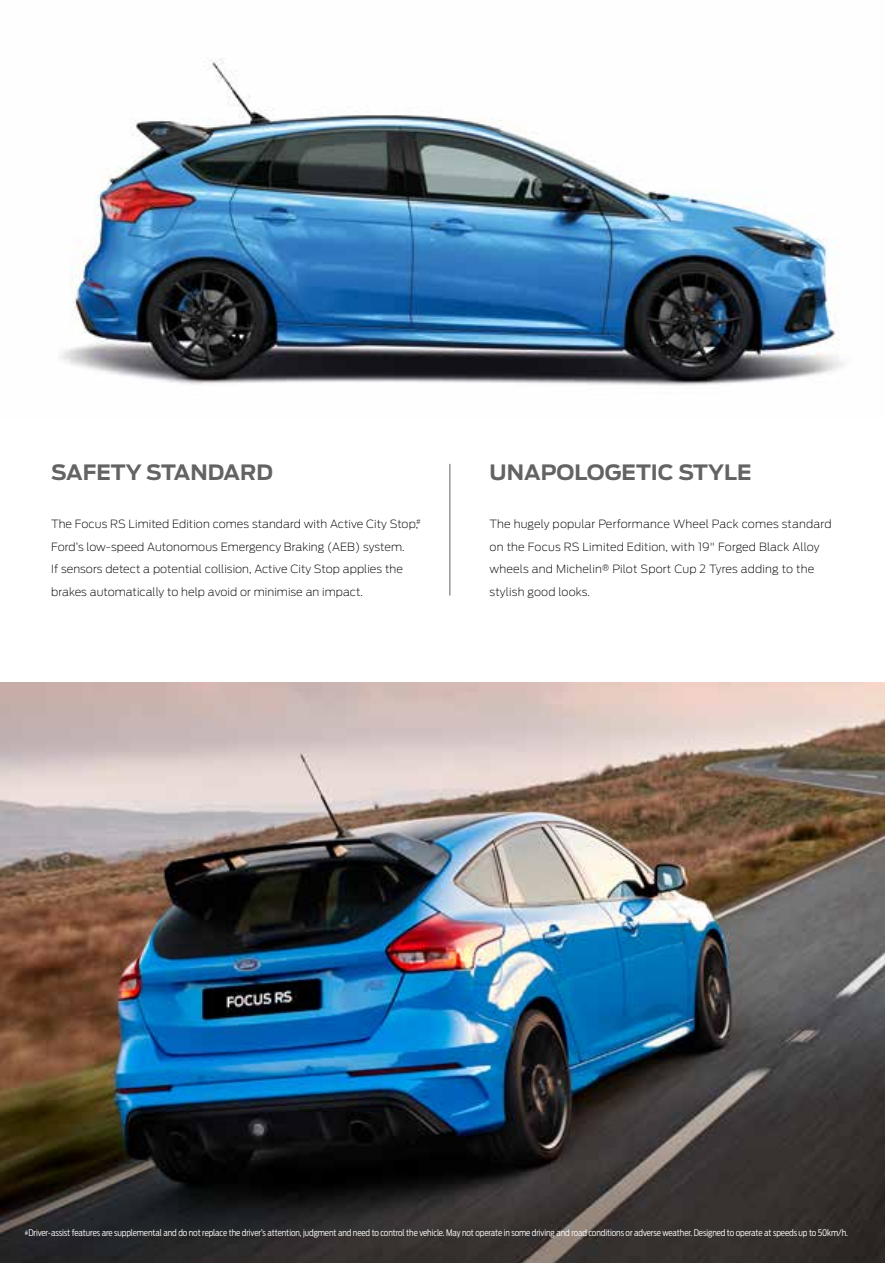
<style>
.page{position:relative;width:885px;height:1263px;background:#fff}
.page>*{position:absolute;margin:0;border:0;box-sizing:border-box;transform-origin:0 0}
.t1{font:700 21px "Ford Antenna";color:#646363}
.t2{font:200 11.25px/22.5px "Ford Antenna";letter-spacing:.005em;color:#000}
.t3{font:300 9px "Ford Antenna Cond";letter-spacing:-.01em;color:#fff}
</style>
<div class="page">
<hr style="left:449px;top:464px;width:1px;height:132px;background:#646363">
<img style="left:0;top:682px;width:884px;height:581px">
<img style="left:59px;top:58px;width:785px;height:328px">
<h1 class="t1" style="left:51px;top:453px;width:223px">SAFETY STANDARD</h1>
<p class="t2" style="left:51px;top:511px;width:371px">The Focus RS Limited Edition comes standard with Active City Stop,<sup># </sup>Ford’s low-speed Autonomous Emergency Braking (AEB) system.<br>If sensors detect a potential collision, Active City Stop applies the brakes automatically to help avoid or minimise an impact.</p>
<h1 class="t1" style="left:489px;top:453px;width:263px">UNAPOLOGETIC STYLE</h1>
<p class="t2" style="left:489px;top:511px;width:343px">The hugely popular Performance Wheel Pack comes standard on the Focus RS Limited Edition, with 19" Forged Black Alloy wheels and Michelin® Pilot Sport Cup 2 Tyres adding to the stylish good looks.</p>
<p class="t3" style="left:25px;top:1225px;width:824px"><sup>#</sup>Driver-assist features are supplemental and do not replace the driver’s attention, judgment and need to control the vehicle. May not operate in some driving and road conditions or adverse weather. Designed to operate at speeds up to 50km/h.</p>
</div>
